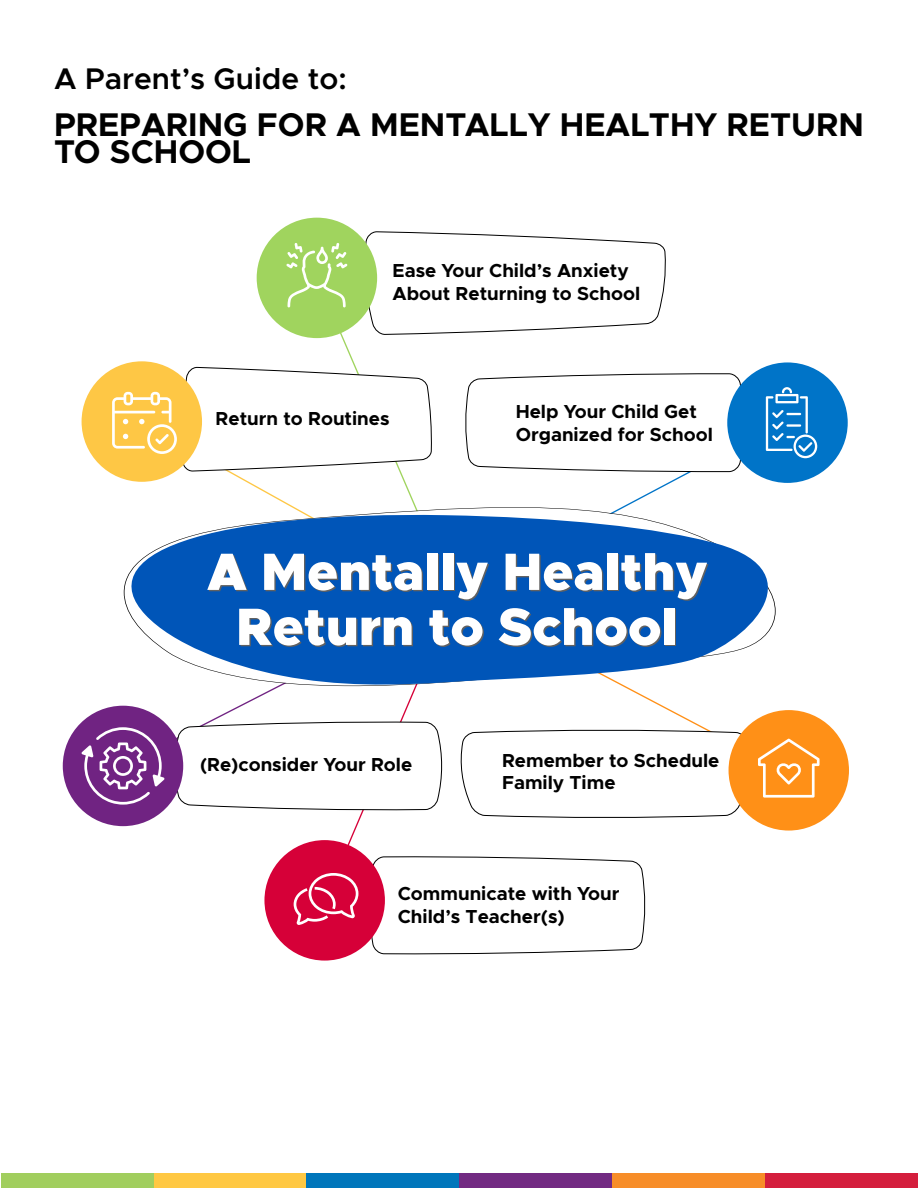
<style>
.page{position:relative;width:918px;height:1188px;background:#fff}
.page>*{position:absolute;margin:0;border:0;box-sizing:border-box;transform-origin:0 0}
.t1{font:900 52.65px/55.1px "Metropolis";color:#fff;text-align:center}
.t2{font:700 33px/27px "Metropolis";color:#000}
.t3{font:600 30px "Metropolis";color:#000}
.t4{font:700 18.9px/22.6px "Metropolis";color:#000}
</style>
<div class="page">
<div style="left:1px;top:1173px;width:153px;height:15px;background:#a1ce5e"></div>
<div style="left:154px;top:1173px;width:153px;height:15px;background:#ffc843"></div>
<div style="left:306px;top:1173px;width:153px;height:15px;background:#0076bb"></div>
<div style="left:459px;top:1173px;width:153px;height:15px;background:#722a82"></div>
<div style="left:612px;top:1173px;width:153px;height:15px;background:#f78d28"></div>
<div style="left:765px;top:1173px;width:153px;height:15px;background:#d41e3d"></div>
<svg style="left:315px;top:316px;width:101px;height:191px"></svg>
<svg style="left:465px;top:373px;width:279px;height:100px"></svg>
<svg style="left:364px;top:232px;width:302px;height:104px"></svg>
<svg style="left:123px;top:513px;width:653px;height:143px;fill:#0055b8"></svg>
<div style="left:727px;top:362px;width:121px;height:121px;background:#0074c8;border-radius:50%"></div>
<svg style="left:766px;top:387px;width:51px;height:71px"></svg>
<svg style="left:174px;top:595px;width:577px;height:360px"></svg>
<div style="left:82px;top:361px;width:120px;height:121px;background:#fec745;border-radius:50%"></div>
<svg style="left:112px;top:367px;width:320px;height:105px"></svg>
<div style="left:729px;top:710px;width:120px;height:121px;background:#ff9017;border-radius:50%"></div>
<svg style="left:758px;top:739px;width:62px;height:59px"></svg>
<div style="left:257px;top:218px;width:120px;height:120px;background:#a0d45e;border-radius:50%"></div>
<svg style="left:286px;top:243px;width:62px;height:64px"></svg>
<div style="left:63px;top:706px;width:120px;height:120px;background:#702382;border-radius:50%"></div>
<svg style="left:82px;top:727px;width:82px;height:78px"></svg>
<h3 class="t3" style="left:54px;top:59px;width:294px">A Parent’s Guide to:</h3>
<h2 class="t2" style="left:54px;top:111px;width:812px">PREPARING FOR A MENTALLY HEALTHY RETURN<br>TO SCHOOL</h2>
<p class="t4" style="left:393px;top:260px;width:249px">Ease Your Child’s Anxiety<br>About Returning to School</p>
<p class="t4" style="left:216px;top:407px;width:175px">Return to Routines</p>
<p class="t4" style="left:516px;top:400px;width:199px">Help Your Child Get<br>Organized for School</p>
<h1 class="t1" style="left:207px;top:544px;width:502px">A Mentally Healthy<br>Return to School</h1>
<p class="t4" style="left:200px;top:754px;width:214px">(Re)consider Your Role</p>
<p class="t4" style="left:502px;top:749px;width:219px">Remember to Schedule<br>Family Time</p>
<p class="t4" style="left:398px;top:883px;width:223px">Communicate with Your<br>Child’s Teacher(s)</p>
</div>
